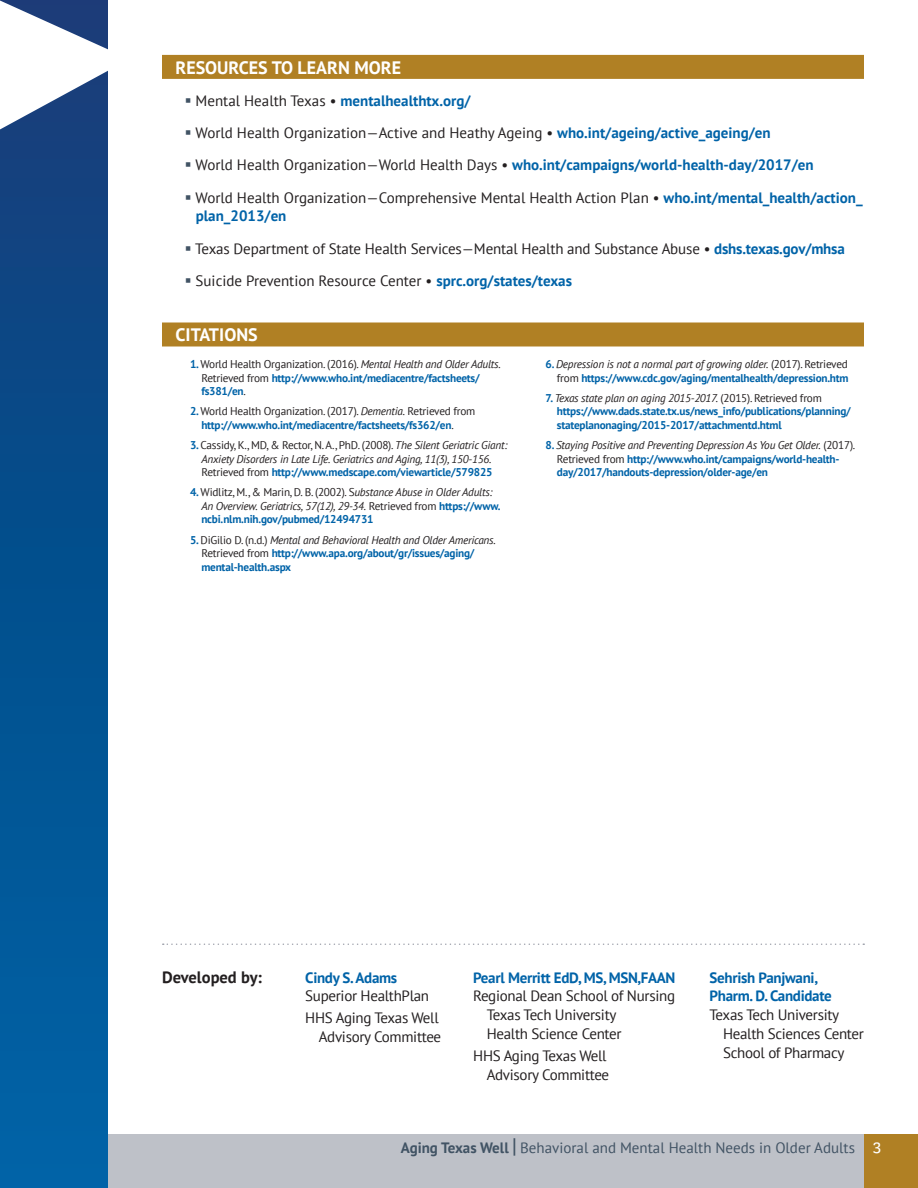
<style>
.page{position:relative;width:918px;height:1188px;background:#fff}
.page>*{position:absolute;margin:0;border:0;box-sizing:border-box;transform-origin:0 0}
.t1{font:700 18px "PT Sans";color:#fff}
.t2{font:700 16.5px "PT Sans";color:#231f20}
.Copy{font:15px/18.8px "PT Sans";letter-spacing:-.01em;color:#231f20}
.Copy-2{font:700 15px "PT Sans";color:#0163a8}
.Copy-3{font:700 15px/18.8px "PT Sans";letter-spacing:-.02em;color:#0163a8}
.t3{font:15px "PT Sans";color:#415364}
.t4{font:700 11.25px/13.5px "PT Sans";letter-spacing:-.02em;color:#0163a8}
.t5{font:italic 11.25px/13.5px "PT Sans";letter-spacing:-.02em;color:#231f20;text-align:center}
.s1{color:#415364}
.s2{font-weight:400;color:#231f20}
.s3{font-weight:700;color:#0163a8}
.s4{font-weight:400;font-style:italic;color:#231f20}
.s5{font-weight:700;font-style:normal;color:#0163a8}
.s6{font-style:normal}
.s7{font-weight:700}
.s8{font-weight:700;font-size:21px}
.s9{font-family:"Adelle PE";font-size:16.5px;color:#fff}
</style>
<div class="page">
<div style="left:108px;top:1134px;width:810px;height:54px;background:#bec1c8"></div>
<div style="left:864px;top:1134px;width:54px;height:54px;background:#b08024"></div>
<svg style="left:0;top:0;width:108px;height:1188px;background:#055191"></svg>
<svg style="left:0;top:1px;width:108px;height:128px"></svg>
<svg style="left:163px;top:944px;width:701px;height:1px"></svg>
<div style="left:162px;top:55px;width:702px;height:24px;background:#b08024"></div>
<div style="left:162px;top:322px;width:702px;height:24px;background:#b08024"></div>
<h2 class="t1" style="left:176px;top:55px;width:227px">RESOURCES TO LEARN MORE</h2>
<p class="Copy-2" style="left:185px;top:91px;width:287px"><span class="s1">▪</span> <span class="s2">Mental Health Texas •</span> mentalhealthtx.org/</p>
<p class="Copy" style="left:185px;top:123px;width:587px"><span class="s1">▪</span> World Health Organization—Active and Heathy Ageing • <span class="s3">who.int/ageing/active_ageing/en</span></p>
<p class="Copy-2" style="left:185px;top:155px;width:630px"><span class="s1">▪</span> <span class="s2">World Health Organization—World Health Days •</span> who.int/campaigns/world-health-day/2017/en</p>
<p class="Copy" style="left:196px;top:188px;width:668px;text-indent:-11px"><span class="s1">▪</span> World Health Organization—Comprehensive Mental Health Action Plan • <span class="s3">who.int/mental_health/action_ plan_2013/en</span></p>
<p class="Copy" style="left:185px;top:239px;width:661px"><span class="s1">▪</span> Texas Department of State Health Services—Mental Health and Substance Abuse • <span class="s3">dshs.texas.gov/mhsa</span></p>
<p class="Copy" style="left:185px;top:271px;width:389px"><span class="s1">▪</span> Suicide Prevention Resource Center • <span class="s3">sprc.org/states/texas</span></p>
<h2 class="t1" style="left:176px;top:323px;width:84px">CITATIONS</h2>
<p class="t4" style="left:201px;top:357px;width:301px;text-indent:-11px">1. <span class="s2">World Health Organization. (2016).</span> <span class="s4">Mental Health and Older Adults.<br></span><span class="s2">Retrieved from</span> http://www.who.int/mediacentre/factsheets/ fs381/en<span class="s2">.</span></p>
<p class="t4" style="left:201px;top:404px;width:275px;text-indent:-11px">2. <span class="s2">World Health Organization. (2017).</span> <span class="s4">Dementia.</span> <span class="s2">Retrieved from </span>http://www.who.int/mediacentre/factsheets/fs362/en<span class="s2">.</span></p>
<p class="t5" style="left:190px;top:438px;width:319px"><span class="s5">3.</span> <span class="s6">Cassidy, K., MD, &amp; Rector, N. A., PhD. (2008).</span> The Silent Geriatric Giant:<br>Anxiety Disorders in Late Life. Geriatrics and Aging, 11(3), 150-156.<br><span class="s6">Retrieved from</span> <span class="s5">http://www.medscape.com/viewarticle/579825</span></p>
<p class="t5" style="left:201px;top:485px;width:301px;text-align:left;text-indent:-11px"><span class="s5">4.</span> <span class="s6">Widlitz, M., &amp; Marin, D. B. (2002). S</span>ubstance Abuse in Older Adults:<br>An Overview. Geriatrics, 57(12), 29-34. <span class="s6">Retrieved from</span> <span class="s5">https://www. ncbi.nlm.nih.gov/pubmed/12494731</span></p>
<p class="t4" style="left:201px;top:533px;width:296px;text-indent:-11px">5. <span class="s2">DiGilio D. (n.d.)</span> <span class="s4">Mental and Behavioral Health and Older Americans.<br></span><span class="s2">Retrieved from</span> http://www.apa.org/about/gr/issues/aging/ mental-health.aspx</p>
<p class="t4" style="left:546px;top:357px;width:305px;text-align:right">6. <span class="s4">Depression is not a normal part of growing older.</span> <span class="s2">(2017). Retrieved from</span> https://www.cdc.gov/aging/mentalhealth/depression.htm</p>
<p class="t4" style="left:557px;top:391px;width:295px;text-indent:-11px">7. <span class="s4">Texas state plan on aging 2015-2017.</span> <span class="s2">(2015). Retrieved from </span>https://www.dads.state.tx.us/news_info/publications/planning/ stateplanonaging/2015-2017/attachmentd.html</p>
<p class="t4" style="left:557px;top:438px;width:300px;text-indent:-11px">8. <span class="s4">Staying Positive and Preventing Depression As You Get Older.</span> <span class="s2">(2017).<br>Retrieved from</span> http://www.who.int/campaigns/world-health&shy;day/2017/handouts-depression/older-age/en</p>
<h3 class="t2" style="left:162px;top:967px;width:102px">Developed by:</h3>
<p class="Copy" style="left:305px;top:968px;width:125px"><span class="s3">Cindy S. Adams<br></span>Superior HealthPlan</p>
<p class="Copy" style="left:305px;top:1008px;width:135px">HHS Aging Texas Well</p>
<p class="Copy" style="left:319px;top:1027px;width:124px">Advisory Committee</p>
<p class="Copy-3" style="left:473px;top:968px;width:204px">Pearl Merritt EdD, MS, MSN,FAAN<br><span class="s2">Regional Dean School of Nursing</span></p>
<p class="Copy" style="left:487px;top:1005px;width:136px">Texas Tech University<br>Health Science Center</p>
<p class="Copy" style="left:473px;top:1046px;width:135px">HHS Aging Texas Well</p>
<p class="Copy" style="left:487px;top:1065px;width:124px">Advisory Committee</p>
<p class="Copy-3" style="left:710px;top:968px;width:131px">Sehrish Panjwani,<br>Pharm. D. Candidate<br><span class="s2">Texas Tech University</span></p>
<p class="Copy" style="left:723px;top:1024px;width:142px">Health Sciences Center<br>School of Pharmacy</p>
<h3 class="t3" style="left:401px;top:1138px;width:482px"><span class="s7">Aging Texas Well</span> <span class="s8">|</span> Behavioral and Mental Health Needs in Older Adults <span class="s9">3</span></h3>
</div>
